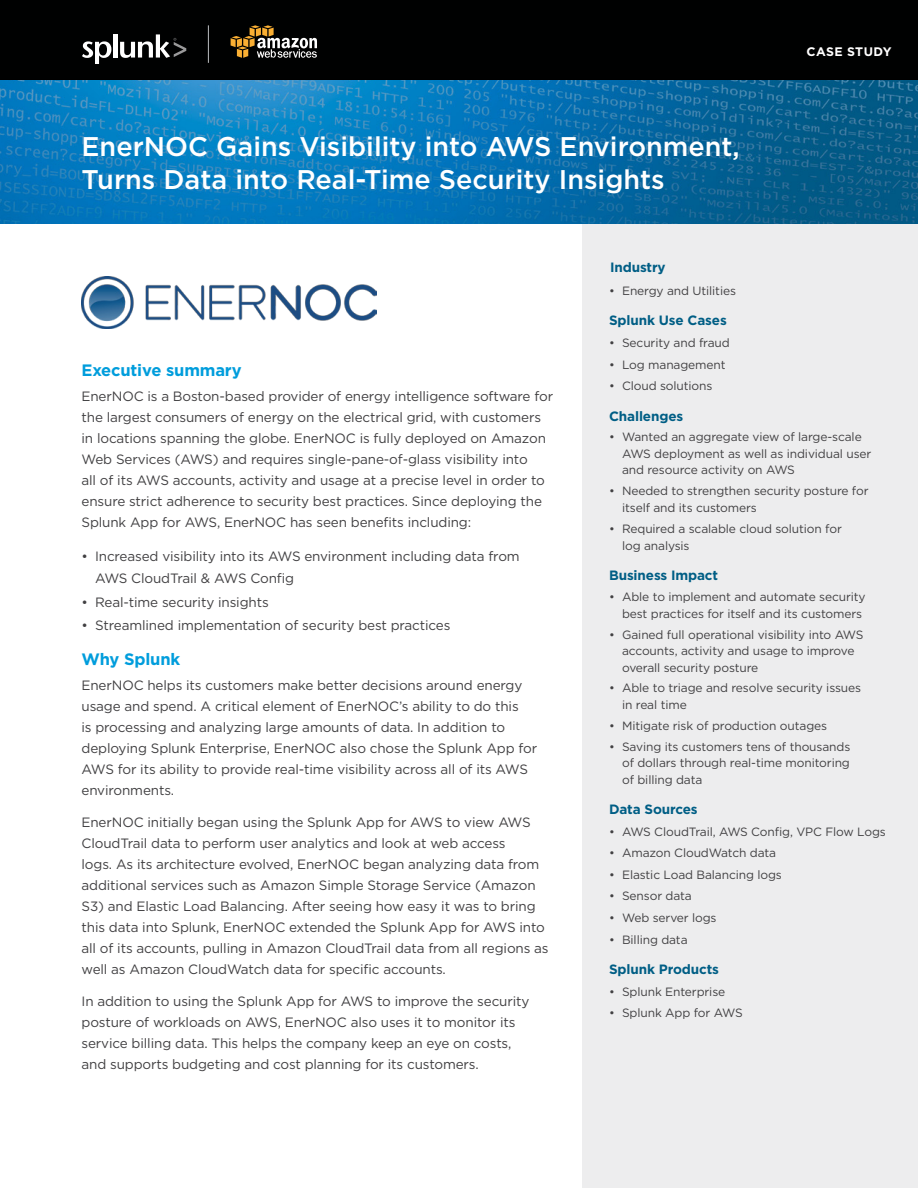
<style>
.page{position:relative;width:918px;height:1188px;background:#fff}
.page>*{position:absolute;margin:0;border:0;box-sizing:border-box;transform-origin:0 0}
.t1{font:500 27px/33px "Gotham";color:#fff}
.Blue_Subheads{font:700 16.5px "Gotham";letter-spacing:-.01em;color:#009ddc}
.Body_Text{font:13.5px/21px "Gotham";letter-spacing:-.01em;color:#414042}
.Sidebar_Subheads{font:700 13.5px "Gotham";letter-spacing:-.01em;color:#005e85}
.Sidebar_Text__Grey{font:700 13.5px "Gotham";letter-spacing:-.01em;color:#005e85}
.t2{font:700 12.3px "Gotham";letter-spacing:.03em;color:#fff}
.t3{font:12px/16.5px "Gotham";letter-spacing:-.01em;color:#414042}
</style>
<div class="page">
<div style="left:582px;top:224px;width:336px;height:964px;background:#ededee"></div>
<img style="left:0;top:80px;width:918px;height:144px">
<div style="left:0;top:0;width:918px;height:80px;background:#000101"></div>
<svg style="left:82px;top:41px;width:29px;height:23px"></svg>
<hr style="left:113px;top:34px;width:4px;height:24px;background:#fff">
<svg style="left:120px;top:34px;width:66px;height:24px"></svg>
<hr style="left:208px;top:25px;width:1px;height:38px;background:#a7a9ac">
<svg style="left:231px;top:25px;width:86px;height:33px"></svg>
<img style="left:82px;top:276px;width:295px;height:52px">
<h1 class="t1" style="left:82px;top:129px;width:660px">EnerNOC Gains Visibility into AWS Environment,<br>Turns Data into Real-Time Security Insights</h1>
<p class="t2" style="left:807px;top:43px;width:86px">CASE STUDY</p>
<p class="Blue_Subheads" style="left:82px;top:359px;width:162px">Executive summary</p>
<p class="Body_Text" style="left:82px;top:386px;width:473px">EnerNOC is a Boston-based provider of energy intelligence software for the largest consumers of energy on the electrical grid, with customers in locations spanning the globe. EnerNOC is fully deployed on Amazon Web Services (AWS) and requires single-pane-of-glass visibility into<br>all of its AWS accounts, activity and usage at a precise level in order to ensure strict adherence to security best practices. Since deploying the Splunk App for AWS, EnerNOC has seen benefits including:</p>
<p class="Body_Text" style="left:95px;top:544px;width:426px;line-height:22.5px;text-indent:-14px">• Increased visibility into its AWS environment including data from<br>AWS CloudTrail &amp; AWS Config</p>
<p class="Body_Text" style="left:82px;top:591px;width:189px">• Real-time security insights</p>
<p class="Body_Text" style="left:82px;top:615px;width:370px">• Streamlined implementation of security best practices</p>
<p class="Blue_Subheads" style="left:82px;top:648px;width:100px">Why Splunk</p>
<p class="Body_Text" style="left:82px;top:674px;width:457px">EnerNOC helps its customers make better decisions around energy usage and spend. A critical element of EnerNOC’s ability to do this<br>is processing and analyzing large amounts of data. In addition to deploying Splunk Enterprise, EnerNOC also chose the Splunk App for AWS for its ability to provide real-time visibility across all of its AWS environments.</p>
<p class="Body_Text" style="left:82px;top:811px;width:469px">EnerNOC initially began using the Splunk App for AWS to view AWS CloudTrail data to perform user analytics and look at web access<br>logs. As its architecture evolved, EnerNOC began analyzing data from additional services such as Amazon Simple Storage Service (Amazon S3) and Elastic Load Balancing. After seeing how easy it was to bring this data into Splunk, EnerNOC extended the Splunk App for AWS into all of its accounts, pulling in Amazon CloudTrail data from all regions as well as Amazon CloudWatch data for specific accounts.</p>
<p class="Body_Text" style="left:82px;top:990px;width:449px">In addition to using the Splunk App for AWS to improve the security posture of workloads on AWS, EnerNOC also uses it to monitor its service billing data. This helps the company keep an eye on costs, and supports budgeting and cost planning for its customers.</p>
<p class="Sidebar_Text__Grey" style="left:610px;top:258px;width:57px">Industry</p>
<p class="t3" style="left:609px;top:282px;width:128px">• Energy and Utilities</p>
<p class="Sidebar_Subheads" style="left:609px;top:312px;width:119px">Splunk Use Cases</p>
<p class="t3" style="left:609px;top:334px;width:122px">• Security and fraud</p>
<p class="t3" style="left:609px;top:356px;width:118px">• Log management</p>
<p class="t3" style="left:609px;top:377px;width:105px">• Cloud solutions</p>
<p class="Sidebar_Subheads" style="left:609px;top:407px;width:76px">Challenges</p>
<p class="t3" style="left:622px;top:429px;width:251px;text-indent:-13px">• Wanted an aggregate view of large-scale<br>AWS deployment as well as individual user and resource activity on AWS</p>
<p class="t3" style="left:622px;top:483px;width:248px;text-indent:-13px">• Needed to strengthen security posture for itself and its customers</p>
<p class="t3" style="left:622px;top:519px;width:221px;line-height:17.2px;text-indent:-13px">• Required a scalable cloud solution for log analysis</p>
<p class="Sidebar_Subheads" style="left:609px;top:567px;width:111px">Business Impact</p>
<p class="t3" style="left:609px;top:589px;width:258px;text-align:right">• Able to implement and automate security best practices for itself and its customers</p>
<p class="t3" style="left:622px;top:626px;width:243px;text-indent:-13px">• Gained full operational visibility into AWS accounts, activity and usage to improve overall security posture</p>
<p class="t3" style="left:622px;top:680px;width:241px;text-indent:-13px">• Able to triage and resolve security issues in real time</p>
<p class="t3" style="left:609px;top:717px;width:220px">• Mitigate risk of production outages</p>
<p class="t3" style="left:622px;top:738px;width:230px;text-align:justify;text-indent:-13px">• Saving its customers tens of thousands of dollars through real-time monitoring of billing data</p>
<p class="Sidebar_Subheads" style="left:609px;top:800px;width:90px">Data Sources</p>
<p class="t3" style="left:609px;top:823px;width:278px">• AWS CloudTrail, AWS Config, VPC Flow Logs</p>
<p class="t3" style="left:609px;top:844px;width:169px">• Amazon CloudWatch data</p>
<p class="t3" style="left:609px;top:866px;width:174px">• Elastic Load Balancing logs</p>
<p class="t3" style="left:609px;top:888px;width:84px">• Sensor data</p>
<p class="t3" style="left:609px;top:909px;width:109px">• Web server logs</p>
<p class="t3" style="left:609px;top:931px;width:80px">• Billing data</p>
<p class="Sidebar_Subheads" style="left:609px;top:960px;width:111px">Splunk Products</p>
<p class="t3" style="left:609px;top:983px;width:118px">• Splunk Enterprise</p>
<p class="t3" style="left:609px;top:1004px;width:135px">• Splunk App for AWS</p>
</div>
